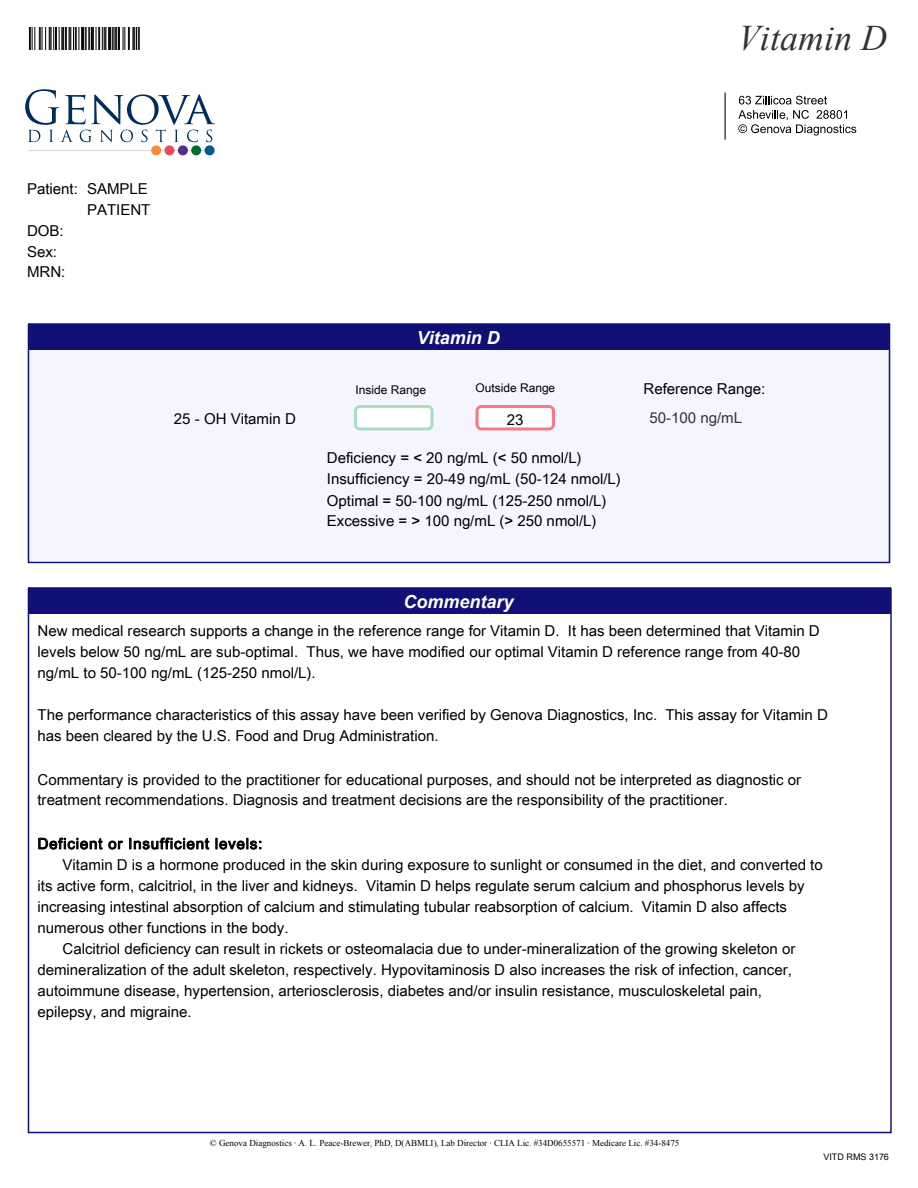
<style>
.page{position:relative;width:918px;height:1188px;background:#fff}
.page>*{position:absolute;margin:0;border:0;box-sizing:border-box;transform-origin:0 0}
.t1{font:italic 36px "Times New Roman";color:#333}
.t2{font:italic 700 18px "Arial";color:#fff}
.t3{font:15px/21px "Arial Unicode MS";color:#000}
.t4{font:15px "Arial Unicode MS";letter-spacing:.055em;color:#000}
.t5{font:15px "Arial Unicode MS";color:#333}
.t6{font:12px "Arial Unicode MS";color:#000}
.t7{font:9px "Times New Roman";color:#000}
.t8{font:9px "Arial Unicode MS";color:#000}
</style>
<div class="page">
<svg style="left:29px;top:27px;width:111px;height:23px"></svg>
<div style="left:28px;top:323px;width:862px;height:240px;background:#f5f5ff"></div>
<div style="left:29px;top:324px;width:860px;height:25px;background:#101077"></div>
<svg style="left:354px;top:405px;width:80px;height:25px"></svg>
<svg style="left:475px;top:405px;width:80px;height:25px"></svg>
<svg style="left:28px;top:587px;width:864px;height:546px"></svg>
<div style="left:29px;top:588px;width:862px;height:26px;background:#101077"></div>
<svg style="left:38px;top:838px;width:85px;height:11px"></svg>
<svg style="left:129px;top:838px;width:80px;height:11px"></svg>
<svg style="left:216px;top:838px;width:45px;height:12px"></svg>
<svg style="left:25px;top:89px;width:190px;height:53px"></svg>
<svg style="left:28px;top:150px;width:177px;height:1px"></svg>
<div style="left:151px;top:145px;width:10px;height:10px;background:#f68e39;border-radius:50%"></div>
<div style="left:205px;top:145px;width:10px;height:10px;background:#005a96;border-radius:50%"></div>
<div style="left:178px;top:145px;width:10px;height:10px;background:#542e8f;border-radius:50%"></div>
<div style="left:164px;top:145px;width:10px;height:10px;background:#f04b54;border-radius:50%"></div>
<div style="left:191px;top:145px;width:10px;height:10px;background:#006b35;border-radius:50%"></div>
<svg style="left:738px;top:96px;width:118px;height:40px"></svg>
<svg style="left:725px;top:93px;width:1px;height:47px"></svg>
<h1 class="t1" style="left:738px;top:13px;width:151px">Vitamin D</h1>
<p class="t3" style="left:27px;top:177px;width:123px">Patient: SAMPLE</p>
<p class="t3" style="left:87px;top:198px;width:65px">PATIENT</p>
<p class="t3" style="left:27px;top:219px;width:38px">DOB:</p>
<p class="t3" style="left:27px;top:240px;width:32px">Sex:</p>
<p class="t3" style="left:27px;top:261px;width:40px">MRN:</p>
<p class="t3" style="left:174px;top:408px;width:123px">25 - OH Vitamin D</p>
<p class="t2" style="left:417px;top:326px;width:85px">Vitamin D</p>
<p class="t6" style="left:356px;top:381px;width:72px">Inside Range</p>
<p class="t6" style="left:475px;top:379px;width:81px">Outside Range</p>
<p class="t3" style="left:507px;top:408px;width:18px">23</p>
<p class="t3" style="left:327px;top:447px;width:296px">Deficiency = &lt; 20 ng/mL (&lt; 50 nmol/L)<br>Insufficiency = 20-49 ng/mL (50-124 nmol/L)<br>Optimal = 50-100 ng/mL (125-250 nmol/L)<br>Excessive = &gt; 100 ng/mL (&gt; 250 nmol/L)</p>
<p class="t3" style="left:644px;top:378px;width:123px">Reference Range:</p>
<p class="t5" style="left:650px;top:407px;width:94px">50-100 ng/mL</p>
<p class="t2" style="left:403px;top:590px;width:112px">Commentary</p>
<p class="t3" style="left:38px;top:620px;width:784px">New medical research supports a change in the reference range for Vitamin D. It has been determined that Vitamin D levels below 50 ng/mL are sub-optimal. Thus, we have modified our optimal Vitamin D reference range from 40-80 ng/mL to 50-100 ng/mL (125-250 nmol/L).</p>
<p class="t3" style="left:38px;top:704px;width:792px">The performance characteristics of this assay have been verified by Genova Diagnostics, Inc. This assay for Vitamin D has been cleared by the U.S. Food and Drug Administration.</p>
<p class="t3" style="left:37px;top:768px;width:765px">Commentary is provided to the practitioner for educational purposes, and should not be interpreted as diagnostic or treatment recommendations. Diagnosis and treatment decisions are the responsibility of the practitioner.</p>
<p class="t4" style="left:37px;top:833px;width:226px">Deficient or Insufficient levels:</p>
<p class="t3" style="left:63px;top:854px;width:762px">Vitamin D is a hormone produced in the skin during exposure to sunlight or consumed in the diet, and converted to</p>
<p class="t3" style="left:38px;top:875px;width:769px">its active form, calcitriol, in the liver and kidneys. Vitamin D helps regulate serum calcium and phosphorus levels by</p>
<p class="t3" style="left:38px;top:896px;width:751px">increasing intestinal absorption of calcium and stimulating tubular reabsorption of calcium. Vitamin D also affects</p>
<p class="t3" style="left:38px;top:917px;width:253px">numerous other functions in the body.</p>
<p class="t3" style="left:63px;top:938px;width:734px">Calcitriol deficiency can result in rickets or osteomalacia due to under-mineralization of the growing skeleton or</p>
<p class="t3" style="left:37px;top:959px;width:756px">demineralization of the adult skeleton, respectively. Hypovitaminosis D also increases the risk of infection, cancer,</p>
<p class="t3" style="left:37px;top:980px;width:726px">autoimmune disease, hypertension, arteriosclerosis, diabetes and/or insulin resistance, musculoskeletal pain,</p>
<p class="t3" style="left:37px;top:1001px;width:156px">epilepsy, and migraine.</p>
<p class="t7" style="left:210px;top:1137px;width:471px">© Genova Diagnostics · A. L. Peace-Brewer, PhD, D(ABMLI), Lab Director · CLIA Lic. #34D0655571 · Medicare Lic. #34-8475</p>
<p class="t8" style="left:824px;top:1150px;width:67px">VITD RMS 3176</p>
</div>
